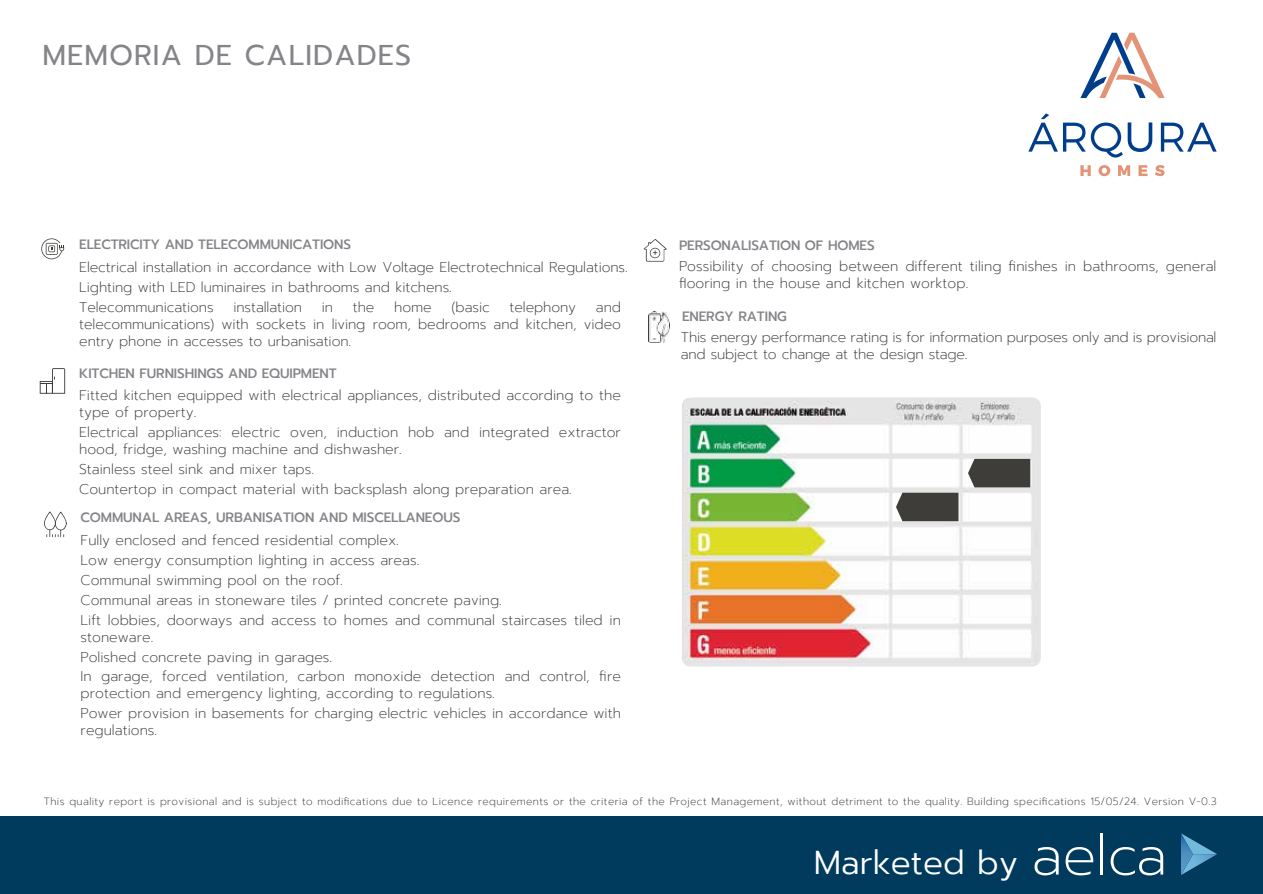
<style>
.page{position:relative;width:1263px;height:894px;background:#fff}
.page>*{position:absolute;margin:0;border:0;box-sizing:border-box;transform-origin:0 0}
.t1{font:300 33px "Prompt";color:#fff}
.t2{font:28.5px "Prompt";letter-spacing:.04em;color:#868489}
.t3{font:200 14.1px/20px "Prompt";color:#3e3d3a}
.t4{font:500 13.5px "Prompt";letter-spacing:-.01em;color:#868489}
.t5{font:200 10.5px "Prompt";letter-spacing:.035em;color:#3e3d3a}
</style>
<div class="page">
<div style="left:0;top:815px;width:1263px;height:78px;background:#003b5e"></div>
<img style="left:648px;top:311px;width:21px;height:31px">
<svg style="left:644px;top:239px;width:23px;height:22px"></svg>
<svg style="left:44px;top:511px;width:23px;height:26px"></svg>
<svg style="left:40px;top:368px;width:25px;height:25px"></svg>
<svg style="left:41px;top:238px;width:23px;height:21px"></svg>
<img style="left:682px;top:397px;width:359px;height:269px">
<svg style="left:896px;top:492px;width:62px;height:29px;background:#4b4a47"></svg>
<svg style="left:968px;top:458px;width:62px;height:29px;background:#4c4b49"></svg>
<svg style="left:1098px;top:165px;width:12px;height:11px"></svg>
<svg style="left:1118px;top:165px;width:12px;height:11px"></svg>
<svg style="left:1139px;top:165px;width:9px;height:11px"></svg>
<svg style="left:1155px;top:165px;width:10px;height:11px"></svg>
<svg style="left:1028px;top:113px;width:124px;height:44px"></svg>
<svg style="left:1161px;top:123px;width:56px;height:29px"></svg>
<svg style="left:1080px;top:33px;width:85px;height:65px"></svg>
<svg style="left:1080px;top:165px;width:11px;height:11px"></svg>
<svg style="left:1035px;top:847px;width:24px;height:28px"></svg>
<svg style="left:1066px;top:847px;width:27px;height:28px"></svg>
<hr style="left:1101px;top:833px;width:2px;height:41px;background:#fff">
<svg style="left:1111px;top:847px;width:52px;height:28px"></svg>
<svg style="left:1181px;top:833px;width:36px;height:41px"></svg>
<h2 class="t2" style="left:42px;top:34px;width:370px">MEMORIA DE CALIDADES</h2>
<p class="t4" style="left:79px;top:235px;width:273px">ELECTRICITY AND TELECOMMUNICATIONS</p>
<p class="t3" style="left:79px;top:257px;width:550px">Electrical installation in accordance with Low Voltage Electrotechnical Regulations.<br>Lighting with LED luminaires in bathrooms and kitchens.<br>Telecommunications</p>
<p class="t3" style="left:79px;top:298px;width:543px;line-height:17px;text-align:justify;text-indent:517px">and telecommunications) with sockets in living room, bedrooms and kitchen, video entry phone in accesses to urbanisation.</p>
<p class="t3" style="left:233px;top:297px;width:70px">installation</p>
<p class="t3" style="left:322px;top:297px;width:13px">in</p>
<p class="t3" style="left:353px;top:297px;width:23px">the</p>
<p class="t3" style="left:394px;top:297px;width:39px">home</p>
<p class="t3" style="left:452px;top:297px;width:40px">(basic</p>
<p class="t3" style="left:510px;top:297px;width:68px">telephony</p>
<p class="t4" style="left:79px;top:363px;width:259px">KITCHEN FURNISHINGS AND EQUIPMENT</p>
<p class="t3" style="left:79px;top:387px;width:543px;line-height:17px">Fitted kitchen equipped with electrical appliances, distributed according to the type of property.</p>
<p class="t3" style="left:79px;top:424px;width:543px;line-height:17px">Electrical appliances: electric oven, induction hob and integrated extractor hood, fridge, washing machine and dishwasher.</p>
<p class="t3" style="left:79px;top:459px;width:494px">Stainless steel sink and mixer taps.<br>Countertop in compact material with backsplash along preparation area.</p>
<p class="t4" style="left:81px;top:507px;width:381px">COMMUNAL AREAS, URBANISATION AND MISCELLANEOUS</p>
<p class="t3" style="left:81px;top:530px;width:542px">Fully enclosed and fenced residential complex.<br>Low energy consumption lighting in access areas.<br>Communal swimming pool on the roof.<br>Communal areas in stoneware tiles / printed concrete paving.<br>Lift lobbies, doorways and access to homes and communal staircases tiled in</p>
<p class="t3" style="left:81px;top:626px;width:542px">stoneware.<br>Polished concrete paving in garages.<br>In garage, forced ventilation, carbon monoxide detection and control, fire</p>
<p class="t3" style="left:81px;top:683px;width:542px">protection and emergency lighting, according to regulations.<br>Power provision in basements for charging electric vehicles in accordance with</p>
<p class="t3" style="left:81px;top:720px;width:78px">regulations.</p>
<p class="t4" style="left:679px;top:236px;width:197px">PERSONALISATION OF HOMES</p>
<p class="t3" style="left:679px;top:258px;width:539px;line-height:17px">Possibility of choosing between different tiling finishes in bathrooms, general flooring in the house and kitchen worktop.</p>
<p class="t4" style="left:682px;top:306px;width:106px">ENERGY RATING</p>
<p class="t3" style="left:681px;top:328px;width:537px;line-height:17px">This energy performance rating is for information purposes only and is provisional and subject to change at the design stage.</p>
<p class="t5" style="left:44px;top:793px;width:1174px">This quality report is provisional and is subject to modifications due to Licence requirements or the criteria of the Project Management, without detriment to the quality. Building specifications 15/05/24. Version V-0.3</p>
<h1 class="t1" style="left:814px;top:839px;width:205px">Marketed by</h1>
</div>
